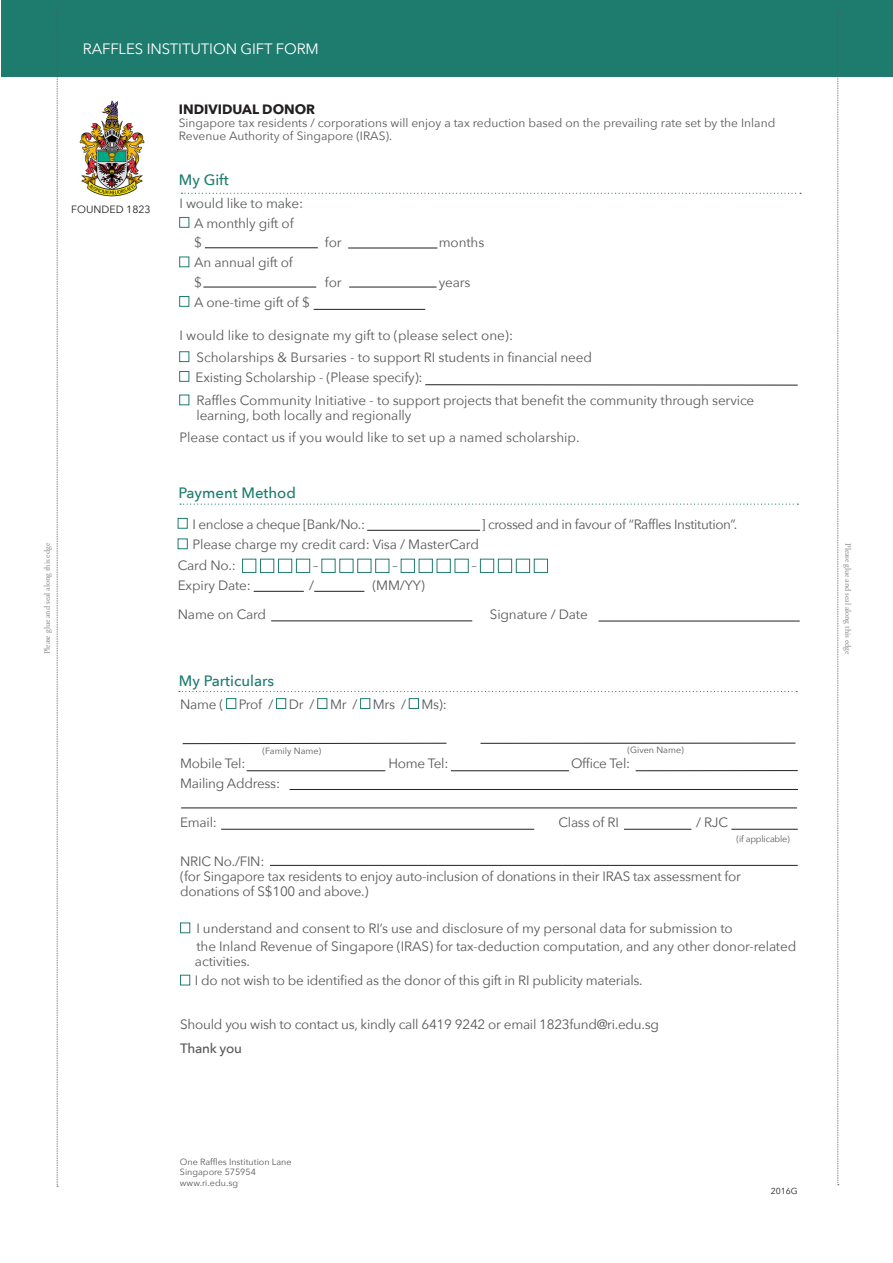
<style>
.page{position:relative;width:893px;height:1263px;background:#fff}
.page>*{position:absolute;margin:0;border:0;box-sizing:border-box;transform-origin:0 0}
.t1{font:500 15px "Avenir Next";color:#1e7c6f}
.t2{font:15px "Avenir Next";letter-spacing:-.01em;color:#fff}
.t3{font:13.5px/15px "Avenir Next";letter-spacing:-.01em;color:#57585a}
.t4{font:13.5px "Avenir Next";letter-spacing:-.03em;color:#57585a}
.t5{font:700 13.5px "Avenir Next";color:#231f20}
.t6{font:500 13.5px "Avenir Next";letter-spacing:-.02em;color:#57585a}
.t7{font:12px/12.8px "Avenir Next";color:#57585a}
.t8{font:10.5px "Avenir Next";color:#231f20}
.bodytext{font:9px "Avenir Next";color:#57585a}
.bodytext-2{font:9px "Avenir Next";letter-spacing:-.02em;color:#57585a}
.t9{font:8.7px "Avenir Next";color:#231f20}
.t10{font:8.25px "Adobe Garamond Pro";color:#808285}
</style>
<div class="page">
<div style="left:1px;top:0;width:892px;height:76px;background:#1e7c6f"></div>
<svg style="left:57px;top:8px;width:1px;height:1179px"></svg>
<svg style="left:838px;top:12px;width:1px;height:1173px"></svg>
<svg style="left:179px;top:691px;width:618px;height:1px"></svg>
<div style="left:226px;top:698px;width:10px;height:11px;border:1px solid #1e7c6f"></div>
<div style="left:276px;top:698px;width:10px;height:11px;border:1px solid #1e7c6f"></div>
<div style="left:317px;top:698px;width:10px;height:11px;border:1px solid #1e7c6f"></div>
<div style="left:360px;top:698px;width:10px;height:11px;border:1px solid #1e7c6f"></div>
<div style="left:409px;top:698px;width:10px;height:11px;border:1px solid #1e7c6f"></div>
<div style="left:180px;top:923px;width:10px;height:10px;border:1px solid #1e7c6f"></div>
<div style="left:180px;top:975px;width:10px;height:10px;border:1px solid #1e7c6f"></div>
<hr style="left:183px;top:743px;width:263px;height:1px;background:#231f20">
<hr style="left:181px;top:808px;width:616px;height:1px;background:#231f20">
<hr style="left:290px;top:789px;width:508px;height:1px;background:#231f20">
<hr style="left:247px;top:770px;width:138px;height:1px;background:#231f20">
<hr style="left:451px;top:770px;width:118px;height:1px;background:#231f20">
<hr style="left:221px;top:829px;width:313px;height:1px;background:#231f20">
<hr style="left:731px;top:829px;width:67px;height:1px;background:#231f20">
<hr style="left:624px;top:829px;width:67px;height:1px;background:#231f20">
<hr style="left:270px;top:865px;width:528px;height:1px;background:#231f20">
<div style="left:179px;top:217px;width:10px;height:11px;border:1px solid #1e7c6f"></div>
<div style="left:179px;top:257px;width:10px;height:10px;border:1px solid #1e7c6f"></div>
<div style="left:179px;top:296px;width:10px;height:11px;border:1px solid #1e7c6f"></div>
<div style="left:179px;top:351px;width:10px;height:11px;border:1px solid #1e7c6f"></div>
<div style="left:179px;top:371px;width:10px;height:11px;border:1px solid #1e7c6f"></div>
<div style="left:179px;top:395px;width:10px;height:10px;border:1px solid #1e7c6f"></div>
<svg style="left:181px;top:193px;width:620px;height:1px"></svg>
<hr style="left:205px;top:248px;width:113px;height:1px;background:#231f20">
<hr style="left:203px;top:287px;width:113px;height:1px;background:#231f20">
<hr style="left:348px;top:248px;width:89px;height:1px;background:#231f20">
<hr style="left:349px;top:287px;width:88px;height:1px;background:#231f20">
<hr style="left:314px;top:309px;width:111px;height:1px;background:#231f20">
<svg style="left:180px;top:504px;width:618px;height:1px"></svg>
<div style="left:178px;top:518px;width:10px;height:10px;border:1px solid #1e7c6f"></div>
<div style="left:178px;top:539px;width:10px;height:10px;border:1px solid #1e7c6f"></div>
<div style="left:242px;top:559px;width:14px;height:14px;border:1px solid #1e7c6f"></div>
<div style="left:260px;top:559px;width:14px;height:14px;border:1px solid #1e7c6f"></div>
<div style="left:296px;top:559px;width:14px;height:14px;border:1px solid #1e7c6f"></div>
<div style="left:278px;top:559px;width:14px;height:14px;border:1px solid #1e7c6f"></div>
<div style="left:322px;top:559px;width:13px;height:14px;border:1px solid #1e7c6f"></div>
<div style="left:339px;top:559px;width:14px;height:14px;border:1px solid #1e7c6f"></div>
<div style="left:375px;top:559px;width:14px;height:14px;border:1px solid #1e7c6f"></div>
<div style="left:357px;top:559px;width:14px;height:14px;border:1px solid #1e7c6f"></div>
<div style="left:401px;top:559px;width:14px;height:14px;border:1px solid #1e7c6f"></div>
<div style="left:419px;top:559px;width:14px;height:14px;border:1px solid #1e7c6f"></div>
<div style="left:455px;top:559px;width:13px;height:14px;border:1px solid #1e7c6f"></div>
<div style="left:437px;top:559px;width:14px;height:14px;border:1px solid #1e7c6f"></div>
<div style="left:480px;top:559px;width:14px;height:14px;border:1px solid #1e7c6f"></div>
<div style="left:498px;top:559px;width:14px;height:14px;border:1px solid #1e7c6f"></div>
<div style="left:534px;top:559px;width:14px;height:14px;border:1px solid #1e7c6f"></div>
<div style="left:516px;top:559px;width:14px;height:14px;border:1px solid #1e7c6f"></div>
<hr style="left:598px;top:621px;width:202px;height:1px;background:#231f20">
<hr style="left:367px;top:530px;width:113px;height:1px;background:#231f20">
<hr style="left:254px;top:591px;width:50px;height:1px;background:#231f20">
<hr style="left:314px;top:591px;width:50px;height:1px;background:#231f20">
<hr style="left:636px;top:770px;width:162px;height:1px;background:#231f20">
<hr style="left:425px;top:384px;width:373px;height:1px;background:#231f20">
<img style="left:79px;top:100px;width:66px;height:97px">
<hr style="left:271px;top:621px;width:201px;height:1px;background:#231f20">
<hr style="left:480px;top:743px;width:315px;height:1px;background:#231f20">
<p class="t2" style="left:83px;top:36px;width:237px">RAFFLES INSTITUTION GIFT FORM</p>
<p class="t5" style="left:179px;top:98px;width:138px">INDIVIDUAL DONOR</p>
<p class="t7" style="left:179px;top:116px;width:598px">Singapore tax residents / corporations will enjoy a tax reduction based on the prevailing rate set by the Inland<br>Revenue Authority of Singapore (IRAS).</p>
<p class="t8" style="left:71px;top:201px;width:81px">FOUNDED 1823</p>
<p class="t1" style="left:179px;top:167px;width:51px">My Gift</p>
<p class="t3" style="left:179px;top:195px;width:125px">I would like to make:</p>
<p class="t3" style="left:194px;top:215px;width:101px">A monthly gift of</p>
<p class="t3" style="left:194px;top:235px;width:9px">$</p>
<p class="t3" style="left:325px;top:235px;width:18px">for</p>
<p class="t3" style="left:439px;top:235px;width:47px">months</p>
<p class="t3" style="left:194px;top:254px;width:100px">An annual gift of</p>
<p class="t3" style="left:194px;top:274px;width:9px">$</p>
<p class="t3" style="left:325px;top:274px;width:18px">for</p>
<p class="t3" style="left:439px;top:274px;width:33px">years</p>
<p class="t3" style="left:194px;top:294px;width:117px">A one-time gift of $</p>
<p class="t3" style="left:179px;top:327px;width:335px">I would like to designate my gift to (please select one):</p>
<p class="t3" style="left:196px;top:349px;width:397px">Scholarships &amp; Bursaries - to support RI students in financial need</p>
<p class="t3" style="left:195px;top:369px;width:229px">Existing Scholarship - (Please specify):</p>
<p class="t3" style="left:196px;top:392px;width:559px">Raffles Community Initiative - to support projects that benefit the community through service learning, both locally and regionally</p>
<p class="t3" style="left:179px;top:429px;width:402px">Please contact us if you would like to set up a named scholarship.</p>
<p class="t1" style="left:178px;top:480px;width:119px">Payment Method</p>
<p class="t4" style="left:192px;top:512px;width:174px">I enclose a cheque [Bank/No.:</p>
<p class="t4" style="left:481px;top:512px;width:257px">] crossed and in favour of “Raffles Institution”.</p>
<p class="t3" style="left:192px;top:536px;width:288px">Please charge my credit card: Visa / MasterCard</p>
<p class="t3" style="left:178px;top:557px;width:60px">Card No.:</p>
<p class="t3" style="left:313px;top:557px;width:7px">–</p>
<p class="t3" style="left:392px;top:557px;width:7px">–</p>
<p class="t3" style="left:472px;top:557px;width:7px">–</p>
<p class="t3" style="left:178px;top:577px;width:75px">Expiry Date:</p>
<p class="t3" style="left:309px;top:577px;width:6px">/</p>
<p class="t3" style="left:372px;top:577px;width:54px">(MM/YY)</p>
<p class="t3" style="left:178px;top:606px;width:90px">Name on Card</p>
<p class="t3" style="left:490px;top:606px;width:99px">Signature / Date</p>
<p class="t10" style="left:42px;top:654px;width:113px;rotate:-90deg">Please glue and seal along this edge</p>
<p class="t10" style="left:853px;top:543px;width:113px;rotate:90deg">Please glue and seal along this edge</p>
<p class="t1" style="left:179px;top:668px;width:97px">My Particulars</p>
<p class="t3" style="left:180px;top:696px;width:268px">Name ( Prof / Dr / Mr / Mrs / Ms):</p>
<p class="bodytext" style="left:263px;top:743px;width:60px">(Family Name)</p>
<p class="bodytext" style="left:627px;top:743px;width:58px">(Given Name)</p>
<p class="t3" style="left:180px;top:755px;width:67px">Mobile Tel:</p>
<p class="t3" style="left:388px;top:755px;width:62px">Home Tel:</p>
<p class="t3" style="left:571px;top:755px;width:61px">Office Tel:</p>
<p class="t3" style="left:180px;top:775px;width:101px">Mailing Address:</p>
<p class="t3" style="left:180px;top:814px;width:38px">Email:</p>
<p class="t3" style="left:558px;top:814px;width:62px">Class of RI</p>
<p class="t3" style="left:696px;top:814px;width:33px">/ RJC</p>
<p class="bodytext-2" style="left:736px;top:831px;width:55px">(if applicable)</p>
<p class="t3" style="left:180px;top:853px;width:562px">NRIC No./FIN:<br>(for Singapore tax residents to enjoy auto-inclusion of donations in their IRAS tax assessment for donations of S$100 and above.)</p>
<p class="t3" style="left:196px;top:920px;width:538px">I understand and consent to RI’s use and disclosure of my personal data for submission to</p>
<p class="t3" style="left:195px;top:938px;width:603px">the Inland Revenue of Singapore (IRAS) for tax-deduction computation, and any other donor-related activities.</p>
<p class="t3" style="left:195px;top:972px;width:449px">I do not wish to be identified as the donor of this gift in RI publicity materials.</p>
<p class="t3" style="left:180px;top:1016px;width:480px">Should you wish to contact us, kindly call 6419 9242 or email 1823fund@ri.edu.sg</p>
<p class="t6" style="left:180px;top:1037px;width:63px">Thank you</p>
<p class="bodytext" style="left:180px;top:1154px;width:113px">One Raffles Institution Lane</p>
<p class="bodytext" style="left:180px;top:1164px;width:78px">Singapore 575954</p>
<p class="bodytext" style="left:180px;top:1175px;width:60px">www.ri.edu.sg</p>
<p class="t9" style="left:771px;top:1183px;width:28px">2016G</p>
</div>
